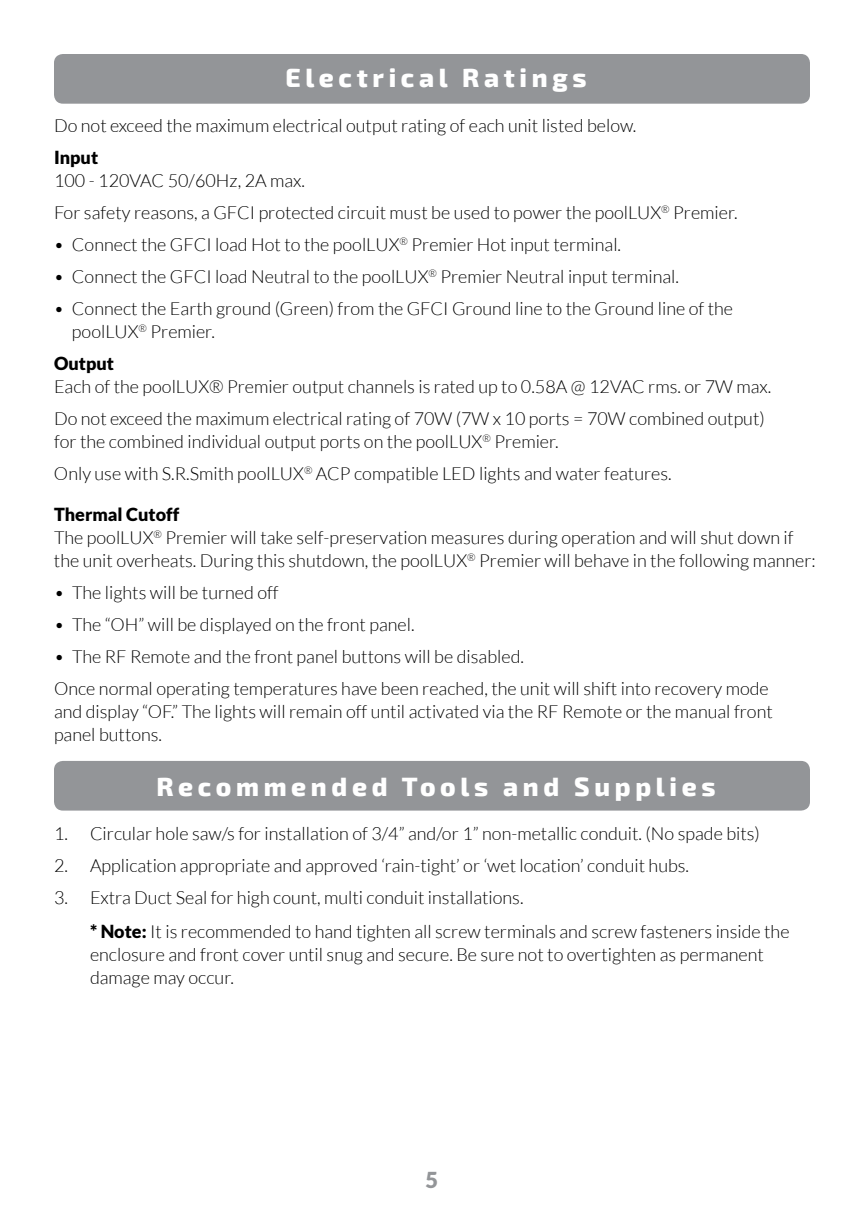
<style>
.page{position:relative;width:864px;height:1224px;background:#fff}
.page>*{position:absolute;margin:0;border:0;box-sizing:border-box;transform-origin:0 0}
.t1{font:800 26px "Exo 2";letter-spacing:.18em;color:#fff}
.t2{font:900 22px "Lato";color:#939598}
.t3{font:300 18px/23px "Lato";color:#000}
.t4{font:900 18px "Lato";color:#000}
.s1{font-weight:900}
</style>
<div class="page">
<div style="left:54px;top:54px;width:756px;height:50px;background:#939598;border-radius:9px"></div>
<div style="left:54px;top:761px;width:756px;height:50px;background:#939598;border-radius:9px"></div>
<h1 class="t1" style="left:285px;top:62px;width:303px">Electrical Ratings</h1>
<p class="t3" style="left:54px;top:114px;width:584px">Do not exceed the maximum electrical output rating of each unit listed below.</p>
<p class="t4" style="left:54px;top:147px;width:46px">Input</p>
<p class="t3" style="left:54px;top:164px;width:685px;line-height:32px">100 - 120VAC 50/60Hz, 2A max.<br>For safety reasons, a GFCI protected circuit must be used to power the poolLUX<sup>®</sup> Premier.</p>
<p class="t3" style="left:54px;top:233px;width:569px">• Connect the GFCI load Hot to the poolLUX<sup>®</sup> Premier Hot input terminal.</p>
<p class="t3" style="left:54px;top:265px;width:626px">• Connect the GFCI load Neutral to the poolLUX<sup>®</sup> Premier Neutral input terminal.</p>
<p class="t3" style="left:72px;top:297px;width:663px;text-indent:-18px">• Connect the Earth ground (Green) from the GFCI Ground line to the Ground line of the poolLUX<sup>®</sup> Premier.</p>
<p class="t4" style="left:54px;top:353px;width:62px">Output</p>
<p class="t3" style="left:54px;top:370px;width:719px;line-height:32px">Each of the poolLUX® Premier output channels is rated up to 0.58A @ 12VAC rms. or 7W max.<br>Do not exceed the maximum electrical rating of 70W (7W x 10 ports = 70W combined output)</p>
<p class="t3" style="left:54px;top:425px;width:619px;line-height:32px">for the combined individual output ports on the poolLUX<sup>®</sup> Premier.<br>Only use with S.R.Smith poolLUX<sup>®</sup> ACP compatible LED lights and water features.</p>
<p class="t3" style="left:54px;top:503px;width:763px"><span class="s1">Thermal Cutoff<br></span>The poolLUX<sup>®</sup> Premier will take self-preservation measures during operation and will shut down if the unit overheats. During this shutdown, the poolLUX<sup>®</sup> Premier will behave in the following manner:</p>
<p class="t3" style="left:54px;top:581px;width:226px">• The lights will be turned off</p>
<p class="t3" style="left:54px;top:613px;width:362px">• The “OH” will be displayed on the front panel.</p>
<p class="t3" style="left:54px;top:640px;width:716px;line-height:32px">• The RF Remote and the front panel buttons will be disabled.<br>Once normal operating temperatures have been reached, the unit will shift into recovery mode</p>
<p class="t3" style="left:54px;top:700px;width:720px">and display “OF.” The lights will remain off until activated via the RF Remote or the manual front panel buttons.</p>
<h1 class="t1" style="left:156px;top:771px;width:561px">Recommended Tools and Supplies</h1>
<p class="t3" style="left:54px;top:822px;width:708px">1. Circular hole saw/s for installation of 3/4” and/or 1” non-metallic conduit. (No spade bits)</p>
<p class="t3" style="left:54px;top:854px;width:637px">2. Application appropriate and approved ‘rain-tight’ or ‘wet location’ conduit hubs.</p>
<p class="t3" style="left:90px;top:881px;width:701px;line-height:34px;text-indent:-36px">3. Extra Duct Seal for high count, multi conduit installations.<br><span class="s1">* Note:</span> It is recommended to hand tighten all screw terminals and screw fasteners inside the</p>
<p class="t3" style="left:90px;top:943px;width:675px">enclosure and front cover until snug and secure. Be sure not to overtighten as permanent damage may occur.</p>
<p class="t2" style="left:426px;top:1167px;width:14px">5</p>
</div>
